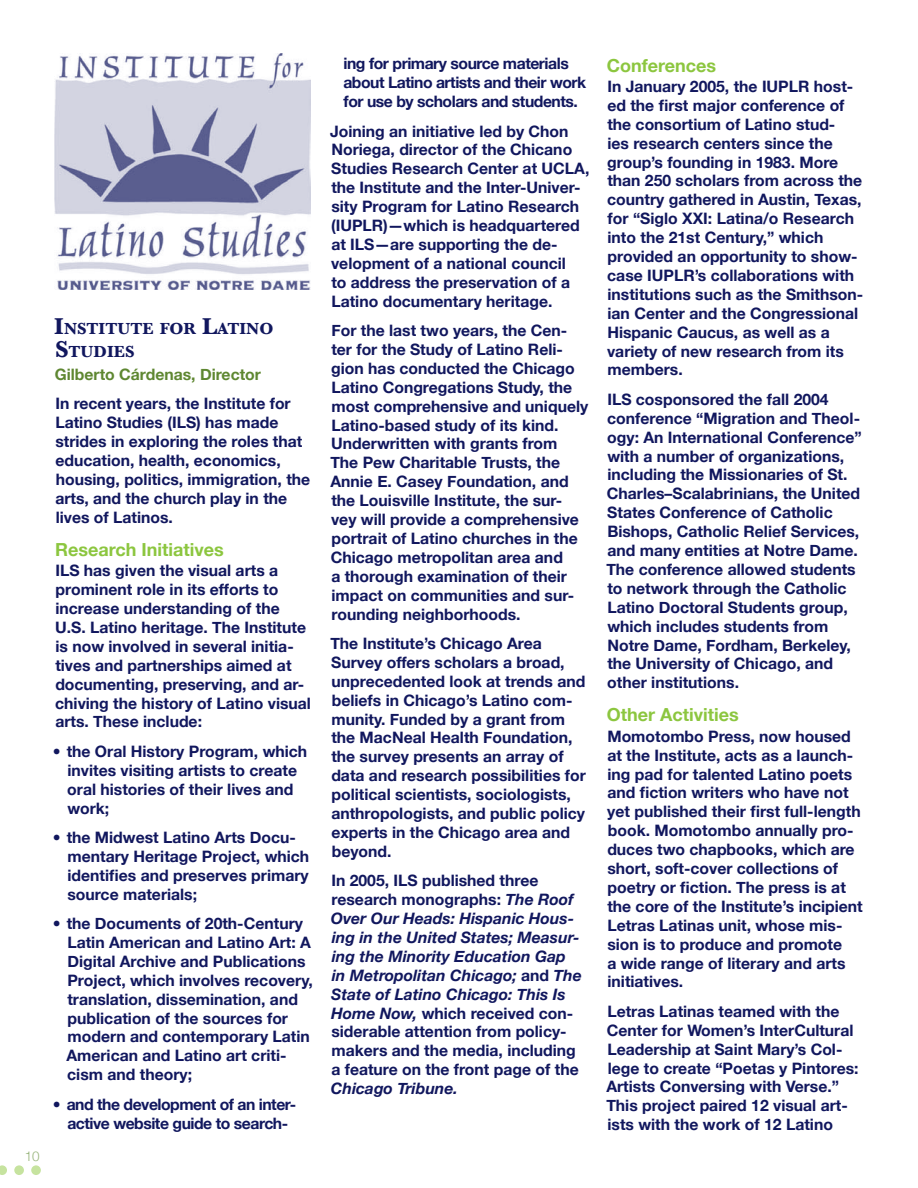
<style>
.page{position:relative;width:918px;height:1188px;background:#fff}
.page>*{position:absolute;margin:0;border:0;box-sizing:border-box;transform-origin:0 0}
.t1{font:700 18px "Helvetica Neue";color:#8cc63f}
.t2{font:700 16.8px/22.5px "Baskerville";color:#11175e}
.t3{font:700 15.75px/18.9px "Helvetica Neue";color:#11175e}
.t4{font:italic 700 15.75px/18.9px "Helvetica Neue";color:#11175e}
.t5{font:700 15.75px/18.9px "Helvetica Neue";letter-spacing:-.03em;color:#11175e;text-align:center}
.t6{font:700 15.75px "Helvetica Neue";color:#5e8731}
.t7{font:300 13.5px "Helvetica Neue";color:#96b379}
.s1{font-size:24px}
.s2{font-style:normal}
</style>
<div class="page">
<svg style="left:0;top:1165px;width:7px;height:10px"></svg>
<div style="left:14px;top:1165px;width:10px;height:10px;background:#c6e39f;border-radius:50%"></div>
<div style="left:31px;top:1165px;width:10px;height:10px;background:#c6e39f;border-radius:50%"></div>
<img style="left:54px;top:54px;width:257px;height:235px">
<p class="t7" style="left:25px;top:1148px;width:17px">10</p>
<p class="t2" style="left:54px;top:317px;width:221px"><span class="s1">I</span>NSTITUTE FOR <span class="s1">L</span>ATINO<br><span class="s1">S</span>TUDIES</p>
<p class="t6" style="left:55px;top:365px;width:208px">Gilberto Cárdenas, Director</p>
<p class="t3" style="left:55px;top:394px;width:256px">In recent years, the Institute for<br>Latino Studies (ILS) has made strides in exploring the roles that education, health, economics, housing, politics, immigration, the arts, and the church play in the lives of Latinos.</p>
<p class="t1" style="left:55px;top:538px;width:170px">Research Initiatives</p>
<p class="t3" style="left:55px;top:561px;width:257px">ILS has given the visual arts a prominent role in its efforts to increase understanding of the<br>U.S. Latino heritage. The Institute is now involved in several initia&shy;tives and partnerships aimed at documenting, preserving, and ar&shy;chiving the history of Latino visual arts. These include:</p>
<p class="t3" style="left:67px;top:741px;width:242px;text-indent:-14px">• the Oral History Program, which invites visiting artists to create oral histories of their lives and work;</p>
<p class="t3" style="left:67px;top:828px;width:243px;text-indent:-14px">• the Midwest Latino Arts Docu&shy;mentary Heritage Project, which identifies and preserves primary source materials;</p>
<p class="t3" style="left:66px;top:914px;width:248px;text-indent:-13px">• the Documents of 20th-Century<br>Latin American and Latino Art: A<br>Digital Archive and Publications<br>Project, which involves recovery, translation, dissemination, and publication of the sources for modern and contemporary Latin<br>American and Latino art criti&shy;cism and theory;</p>
<p class="t5" style="left:53px;top:1094px;width:245px">• and the development of an inter&shy;active website guide to search-</p>
<p class="t5" style="left:343px;top:54px;width:244px;text-align:left">ing for primary source materials about Latino artists and their work for use by scholars and students.</p>
<p class="t3" style="left:330px;top:121px;width:261px">Joining an initiative led by Chon<br>Noriega, director of the Chicano<br>Studies Research Center at UCLA, the Institute and the Inter-Univer&shy;sity Program for Latino Research (IUPLR)—which is headquartered at ILS—are supporting the de&shy;velopment of a national council<br>to address the preservation of a<br>Latino documentary heritage.</p>
<p class="t3" style="left:330px;top:321px;width:259px">For the last two years, the Cen&shy;ter for the Study of Latino Reli&shy;gion has conducted the Chicago<br>Latino Congregations Study, the most comprehensive and uniquely<br>Latino-based study of its kind.<br>Underwritten with grants from<br>The Pew Charitable Trusts, the<br>Annie E. Casey Foundation, and the Louisville Institute, the sur&shy;vey will provide a comprehensive portrait of Latino churches in the<br>Chicago metropolitan area and<br>a thorough examination of their impact on communities and sur&shy;rounding neighborhoods.</p>
<p class="t3" style="left:330px;top:634px;width:257px">The Institute’s Chicago Area<br>Survey offers scholars a broad, unprecedented look at trends and beliefs in Chicago’s Latino com&shy;munity. Funded by a grant from the MacNeal Health Foundation, the survey presents an array of data and research possibilities for political scientists, sociologists, anthropologists, and public policy experts in the Chicago area and beyond.</p>
<p class="t4" style="left:331px;top:871px;width:252px"><span class="s2">In 2005, ILS published three research monographs:</span> The Roof<br>Over Our Heads: Hispanic Hous&shy;ing in the United States; Measur&shy;ing the Minority Education Gap in Metropolitan Chicago; <span class="s2">and</span> The<br>State of Latino Chicago: This Is<br>Home Now, <span class="s2">which received con&shy;siderable attention from policy&shy;makers and the media, including a feature on the front page of the</span></p>
<p class="t4" style="left:331px;top:1079px;width:129px">Chicago Tribune.</p>
<p class="t1" style="left:607px;top:54px;width:111px">Conferences</p>
<p class="t3" style="left:607px;top:77px;width:258px">In January 2005, the IUPLR host&shy;ed the first major conference of the consortium of Latino stud-<br>ies research centers since the group’s founding in 1983. More than 250 scholars from across the country gathered in Austin, Texas, for “Siglo XXI: Latina/o Research into the 21st Century,” which provided an opportunity to show&shy;case IUPLR’s collaborations with institutions such as the Smithson&shy;ian Center and the Congressional<br>Hispanic Caucus, as well as a variety of new research from its members.</p>
<p class="t3" style="left:606px;top:389px;width:257px">ILS cosponsored the fall 2004 conference “Migration and Theol&shy;ogy: An International Conference” with a number of organizations, including the Missionaries of St.<br>Charles–Scalabrinians, the United<br>States Conference of Catholic<br>Bishops, Catholic Relief Services, and many entities at Notre Dame.<br>The conference allowed students to network through the Catholic<br>Latino Doctoral Students group, which includes students from<br>Notre Dame, Fordham, Berkeley, the University of Chicago, and other institutions.</p>
<p class="t1" style="left:607px;top:704px;width:133px">Other Activities</p>
<p class="t3" style="left:607px;top:726px;width:257px">Momotombo Press, now housed at the Institute, acts as a launch&shy;ing pad for talented Latino poets and fiction writers who have not yet published their first full-length book. Momotombo annually pro&shy;duces two chapbooks, which are short, soft-cover collections of poetry or fiction. The press is at the core of the Institute’s incipient<br>Letras Latinas unit, whose mis&shy;sion is to produce and promote<br>a wide range of literary and arts initiatives.</p>
<p class="t3" style="left:606px;top:1001px;width:254px">Letras Latinas teamed with the<br>Center for Women’s InterCultural<br>Leadership at Saint Mary’s Col&shy;lege to create “Poetas y Pintores:<br>Artists Conversing with Verse.”<br>This project paired 12 visual art&shy;ists with the work of 12 Latino</p>
</div>
